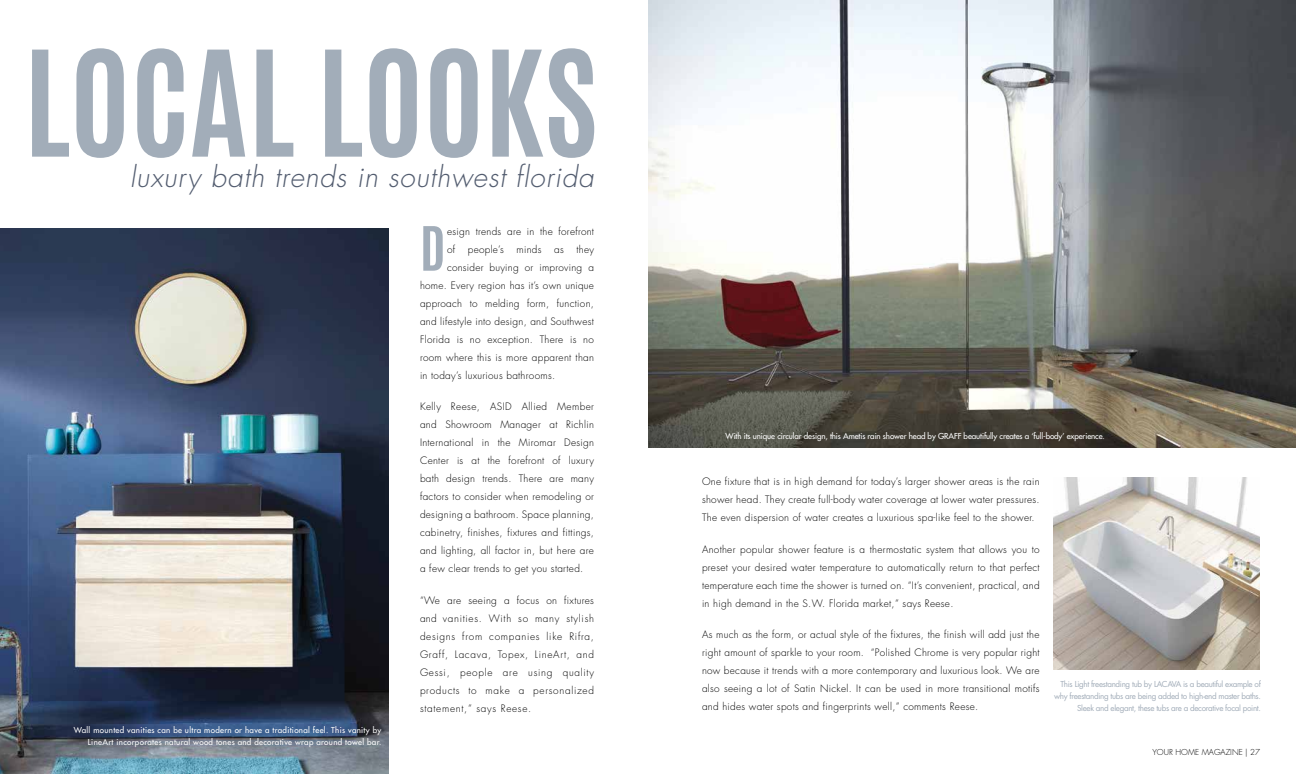
<style>
.page{position:relative;width:1296px;height:774px;background:#fff}
.page>*{position:absolute;margin:0;border:0;box-sizing:border-box;transform-origin:0 0}
.t1{font:700 124.6px "Antonio";color:#a2adb9}
.t2{font:700 51.9px "Antonio";color:#a2adb9}
.t3{font:italic 300 28px "Futura";letter-spacing:.03em;color:#525c6f}
.t4{font:300 10px/18px "Futura";letter-spacing:.03em;color:#000;text-align:justify}
.t5{font:8px/12px "Futura";letter-spacing:-.04em;color:#a2adb9;text-align:right}
.t6{font:8px/12px "Futura";letter-spacing:.04em;color:#fff;text-align:right}
.t7{font:8px "Futura";letter-spacing:-.01em;color:#fff}
.t8{font:300 8px "Futura";color:#000}
</style>
<div class="page">
<img style="left:0;top:228px;width:389px;height:546px">
<img style="left:648px;top:0;width:648px;height:447px">
<img style="left:1053px;top:478px;width:207px;height:192px">
<h1 class="t1" style="left:24px;top:9px;width:576px">LOCAL LOOKS</h1>
<h3 class="t3" style="left:130px;top:159px;width:466px">luxury bath trends in southwest florida</h3>
<h2 class="t2" style="left:420px;top:209px;width:27px">D</h2>
<p class="t4" style="left:447px;top:222px;width:148px">esign trends are in the forefront of</p>
<p class="t4" style="left:468px;top:240px;width:37px">people’s</p>
<p class="t4" style="left:517px;top:240px;width:26px">minds</p>
<p class="t4" style="left:554px;top:240px;width:11px">as</p>
<p class="t4" style="left:577px;top:240px;width:19px">they</p>
<p class="t4" style="left:447px;top:258px;width:148px">consider buying or improving a</p>
<p class="t4" style="left:420px;top:276px;width:176px">home. Every region has it’s own unique</p>
<p class="t4" style="left:420px;top:294px;width:175px">approach to melding form, function,</p>
<p class="t4" style="left:420px;top:312px;width:176px">and lifestyle into design, and Southwest</p>
<p class="t4" style="left:420px;top:330px;width:176px">Florida is no exception. There is no</p>
<p class="t4" style="left:420px;top:348px;width:176px">room where this is more apparent than</p>
<p class="t4" style="left:420px;top:366px;width:137px">in today’s luxurious bathrooms.</p>
<p class="t4" style="left:420px;top:398px;width:176px">Kelly Reese, ASID Allied Member and Showroom Manager at Richlin International in the Miromar Design Center is at the forefront of luxury bath design trends. There are many factors to consider when remodeling or designing a bathroom. Space planning, cabinetry, finishes, fixtures and fittings, and lighting, all factor in, but here are a few clear trends to get you started.</p>
<p class="t4" style="left:420px;top:591px;width:176px">“We are seeing a focus on fixtures and vanities. With so many stylish designs from companies like Rifra, Graff, Lacava, Topex, LineArt, and Gessi, people are using quality products to make a personalized statement,” says Reese.</p>
<p class="t6" style="left:74px;top:724px;width:309px">Wall mounted vanities can be ultra modern or have a traditional feel. This vanity by<br>LineArt incorporates natural wood tones and decorative wrap around towel bar.</p>
<p class="t7" style="left:726px;top:431px;width:381px">With its unique circular design, this Ametis rain shower head by GRAFF beautifully creates a ‘full-body’ experience.</p>
<p class="t4" style="left:702px;top:473px;width:339px">One fixture that is in high demand for today’s larger shower areas is the rain shower head. They create full-body water coverage at lower water pressures.<br>The even dispersion of water creates a luxurious spa-like feel to the shower.</p>
<p class="t4" style="left:702px;top:541px;width:339px">Another popular shower feature is a thermostatic system that allows you to preset your desired water temperature to automatically return to that perfect temperature each time the shower is turned on. “It’s convenient, practical, and in high demand in the S.W. Florida market,” says Reese.</p>
<p class="t4" style="left:702px;top:626px;width:339px">As much as the form, or actual style of the fixtures, the finish will add just the right amount of sparkle to your room. “Polished Chrome is very popular right now because it trends with a more contemporary and luxurious look. We are also seeing a lot of Satin Nickel. It can be used in more transitional motifs and hides water spots and fingerprints well,” comments Reese.</p>
<p class="t5" style="left:1054px;top:678px;width:208px">This Light freestanding tub by LACAVA is a beautiful example of why freestanding tubs are being added to high-end master baths.<br>Sleek and elegant, these tubs are a decorative focal point.</p>
<p class="t8" style="left:1153px;top:748px;width:109px">YOUR HOME MAGAZINE | 27</p>
</div>
